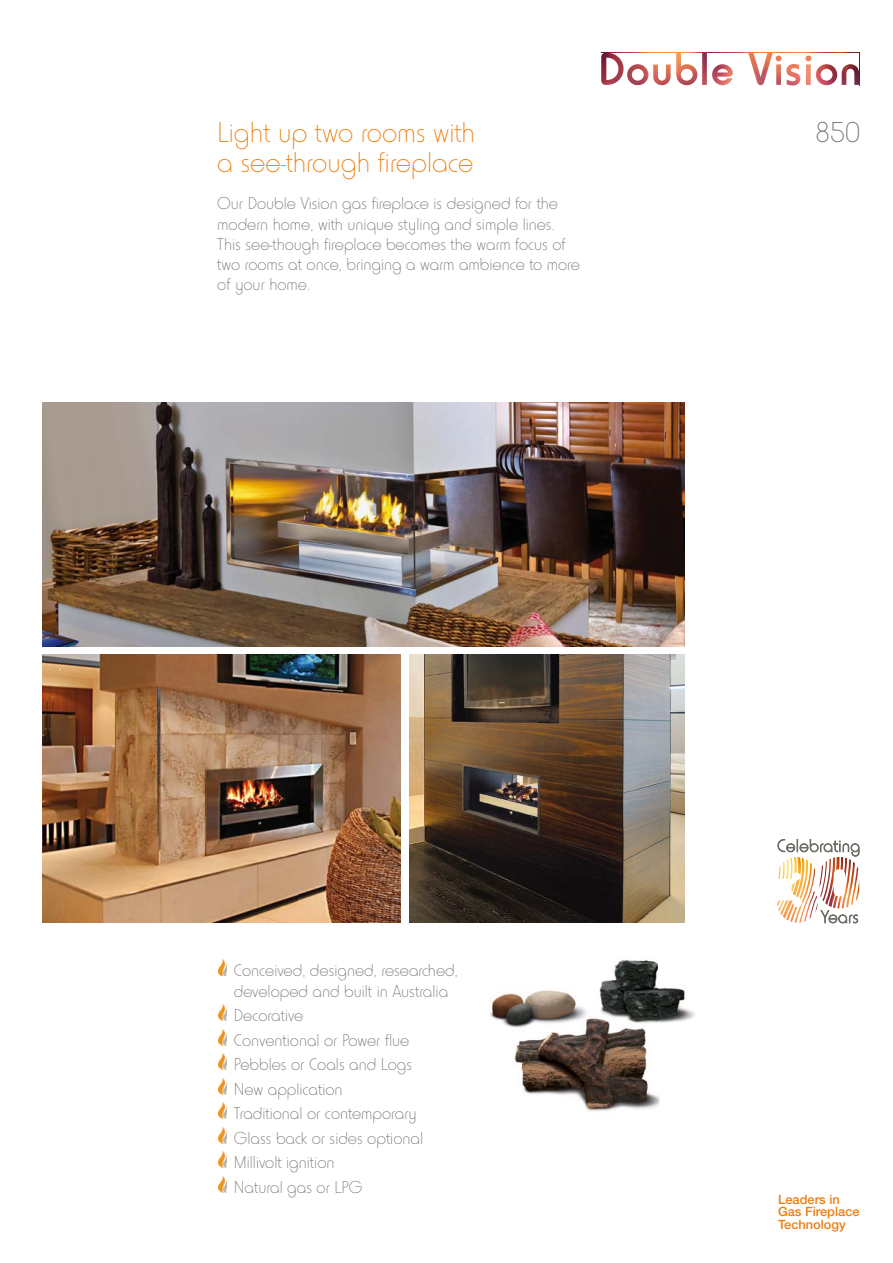
<style>
.page{position:relative;width:893px;height:1263px;background:#fff}
.page>*{position:absolute;margin:0;border:0;box-sizing:border-box;transform-origin:0 0}
.t1{font:300 30px/30px "Horatio EF";color:#ee7e0e}
.t2{font:300 30px "Horatio EF";color:#736e69}
.t3{font:300 18px/24.5px "Horatio EF";color:#736e69}
.t4{font:500 12.75px/12.6px "Helvetica Neue CE";color:#ee7e0e}
</style>
<div class="page">
<img style="left:42px;top:655px;width:359px;height:268px">
<img style="left:409px;top:655px;width:275px;height:268px">
<img style="left:42px;top:403px;width:642px;height:243px">
<svg style="left:601px;top:53px;width:258px;height:32px"></svg>
<img style="left:489px;top:960px;width:206px;height:152px">
<img style="left:218px;top:960px;width:9px;height:16px">
<img style="left:218px;top:1004px;width:9px;height:16px">
<img style="left:218px;top:1029px;width:9px;height:16px">
<img style="left:218px;top:1053px;width:9px;height:16px">
<img style="left:218px;top:1078px;width:9px;height:16px">
<img style="left:218px;top:1102px;width:9px;height:16px">
<img style="left:218px;top:1127px;width:9px;height:16px">
<img style="left:218px;top:1151px;width:9px;height:16px">
<img style="left:218px;top:1176px;width:9px;height:16px">
<svg style="left:777px;top:839px;width:82px;height:18px"></svg>
<svg style="left:824px;top:922px;width:34px;height:1px"></svg>
<img style="left:778px;top:857px;width:80px;height:65px">
<h1 class="t1" style="left:217px;top:120px;width:259px">Light up two rooms with a see-through fireplace</h1>
<p class="t3" style="left:217px;top:195px;width:364px;line-height:20.2px">Our Double Vision gas fireplace is designed for the modern home, with unique styling and simple lines.<br>This see-though fireplace becomes the warm focus of two rooms at once, bringing a warm ambience to more of your home.</p>
<h1 class="t2" style="left:815px;top:120px;width:46px">850</h1>
<p class="t3" style="left:234px;top:961px;width:226px;line-height:20.2px">Conceived, designed, researched, developed and built in Australia</p>
<p class="t3" style="left:234px;top:1004px;width:191px">Decorative<br>Conventional or Power flue<br>Pebbles or Coals and Logs<br>New application<br>Traditional or contemporary<br>Glass back or sides optional<br>Millivolt ignition<br>Natural gas or LPG</p>
<p class="t4" style="left:778px;top:1194px;width:83px">Leaders in<br>Gas Fireplace<br>Technology</p>
</div>
